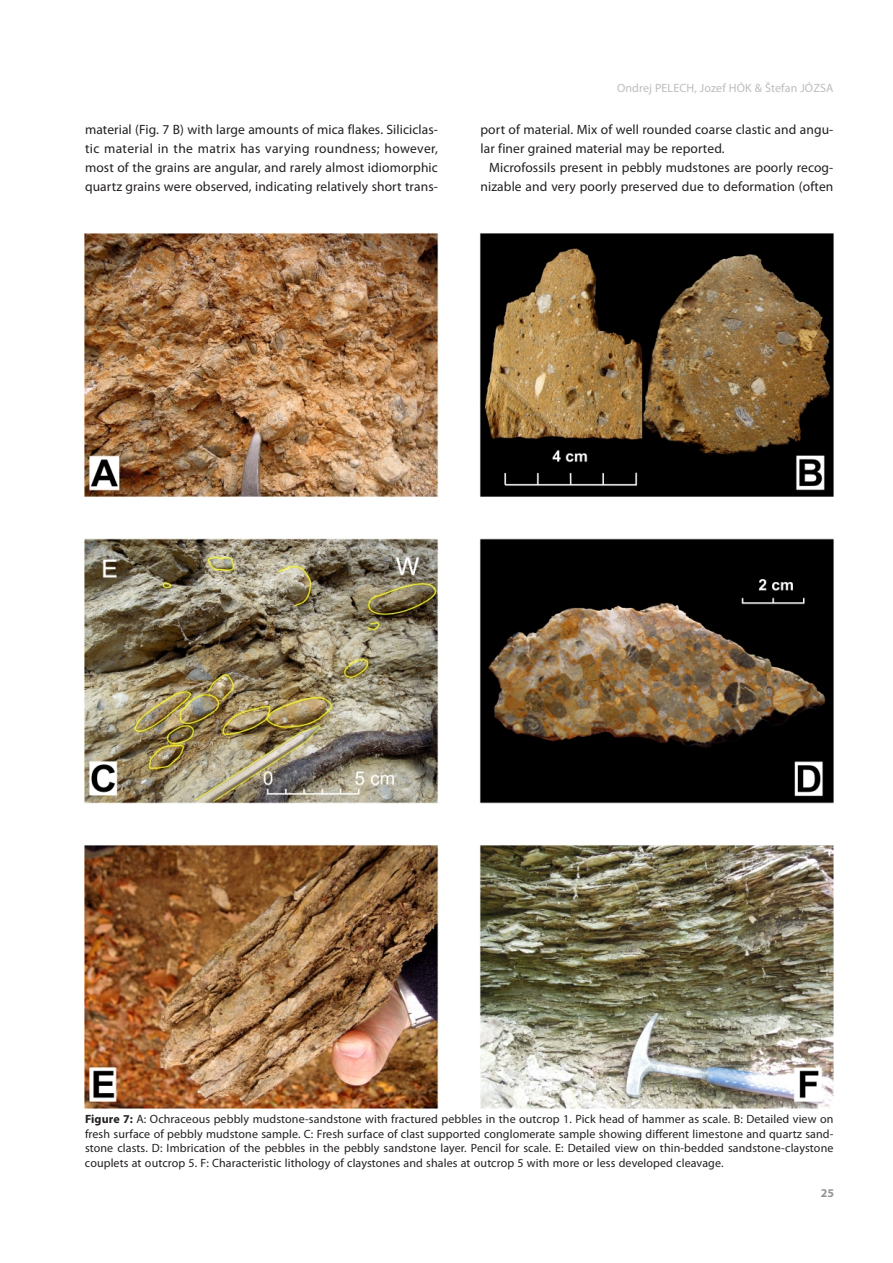
<style>
.page{position:relative;width:893px;height:1263px;background:#fff}
.page>*{position:absolute;margin:0;border:0;box-sizing:border-box;transform-origin:0 0}
.t1{font:13.5px/19.2px "Myriad Pro";letter-spacing:.01em;color:#231f20;text-align:justify}
.t2{font:12px/14.9px "Myriad Pro";letter-spacing:.01em;color:#231f20;text-align:justify}
.t3{font:12px "Myriad Pro";letter-spacing:.01em;color:#bcbdc0}
.t4{font:700 12px "Myriad Pro";color:#939598}
.s1{font-weight:700}
</style>
<div class="page">
<img style="left:85px;top:233px;width:749px;height:875px">
<p class="t3" style="left:617px;top:83px;width:218px">Ondrej PELECH, Jozef HÓK &amp; Štefan JÓZSA</p>
<p class="t1" style="left:85px;top:121px;width:354px">material (Fig. 7 B) with large amounts of mica flakes. Siliciclas&shy;tic material in the matrix has varying roundness; however, most of the grains are angular, and rarely almost idiomorphic quartz grains were observed, indicating relatively short trans-</p>
<p class="t1" style="left:480px;top:121px;width:354px">port of material. Mix of well rounded coarse clastic and angu&shy;lar finer grained material may be reported.</p>
<p class="t1" style="left:480px;top:159px;width:354px;text-align:right">Microfossils present in pebbly mudstones are poorly recog&shy;nizable and very poorly preserved due to deformation (often</p>
<p class="t2" style="left:85px;top:1112px;width:750px"><span class="s1">Figure 7:</span> A: Ochraceous pebbly mudstone-sandstone with fractured pebbles in the outcrop 1. Pick head of hammer as scale. B: Detailed view on fresh surface of pebbly mudstone sample. C: Fresh surface of clast supported conglomerate sample showing different limestone and quartz sand&shy;stone clasts. D: Imbrication of the pebbles in the pebbly sandstone layer. Pencil for scale. E: Detailed view on thin-bedded sandstone-claystone couplets at outcrop 5. F: Characteristic lithology of claystones and shales at outcrop 5 with more or less developed cleavage.</p>
<p class="t4" style="left:821px;top:1188px;width:15px">25</p>
</div>
